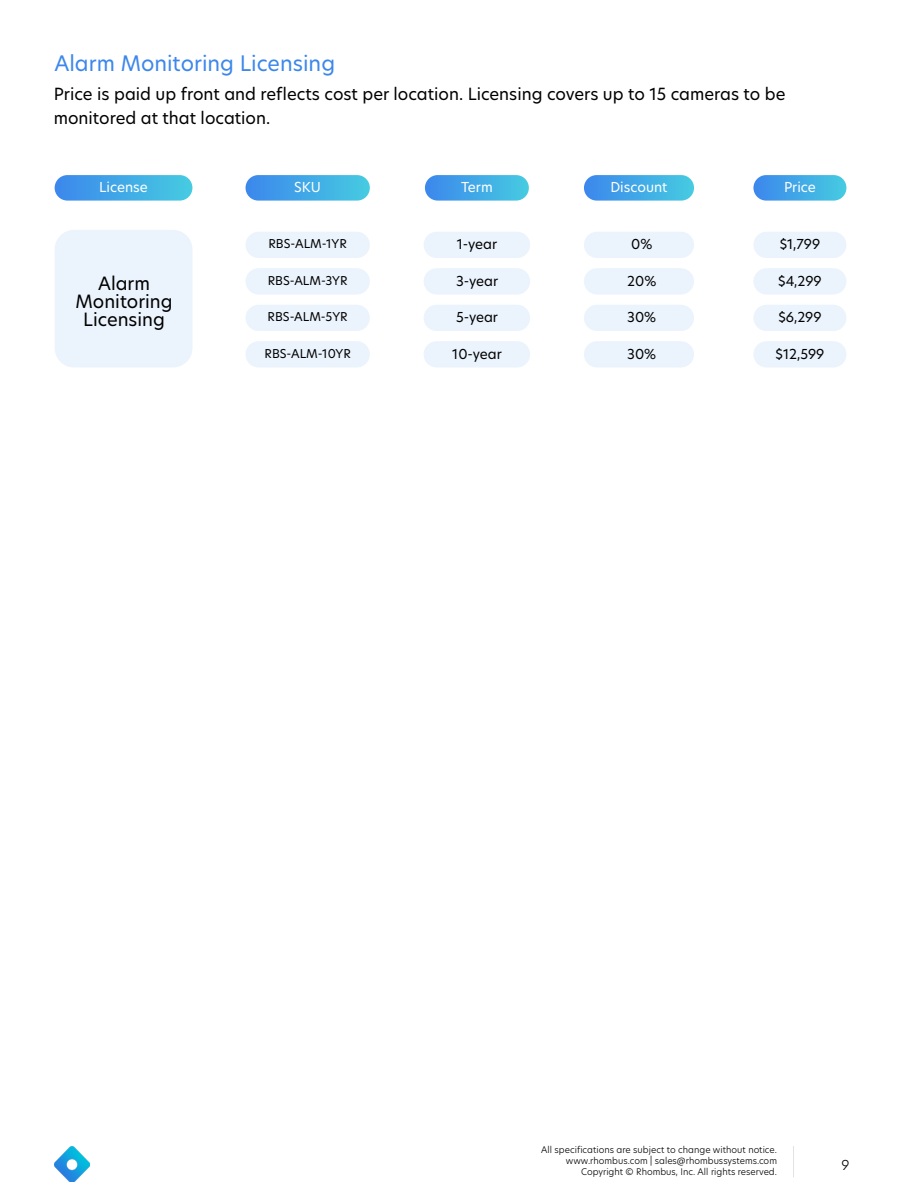
<style>
.page{position:relative;width:900px;height:1200px;background:#fff}
.page>*{position:absolute;margin:0;border:0;box-sizing:border-box;transform-origin:0 0}
.t1{font:21px "New Hero";color:#3c87ec}
.t2{font:18px/18px "New Hero";color:#000;text-align:center}
.t3{font:16.5px/24px "New Hero";color:#000}
.t4{font:13.5px "New Hero";color:#000}
.t5{font:13.5px "New Hero";color:#fff}
.t6{font:300 13.5px "New Hero";color:#000}
.t7{font:12px "New Hero";color:#000}
.t8{font:300 9px/10.8px "New Hero";color:#000;text-align:right}
</style>
<div class="page">
<img style="left:54px;top:1146px;width:36px;height:36px">
<hr style="left:793px;top:1146px;width:1px;height:32px;background:#2a2e30">
<div style="left:753px;top:232px;width:93px;height:26px;background:#ebf3fd;border-radius:13px"></div>
<div style="left:753px;top:268px;width:93px;height:27px;background:#ebf3fd;border-radius:13px"></div>
<div style="left:753px;top:305px;width:93px;height:26px;background:#ebf3fd;border-radius:13px"></div>
<div style="left:753px;top:341px;width:93px;height:26px;background:#ebf3fd;border-radius:13px"></div>
<div style="left:55px;top:230px;width:137px;height:137px;background:#ebf3fd;border-radius:20px"></div>
<div style="left:55px;top:175px;width:137px;height:26px;background:linear-gradient(to right,#3c87ec,#46cbe1);border-radius:13px"></div>
<div style="left:246px;top:175px;width:124px;height:26px;background:linear-gradient(to right,#3b87ec,#48cbe2);border-radius:13px"></div>
<div style="left:425px;top:175px;width:104px;height:26px;background:linear-gradient(to right,#3c87ec,#48cbe2);border-radius:13px"></div>
<div style="left:584px;top:175px;width:110px;height:26px;background:linear-gradient(to right,#3d88ec,#47cbe1);border-radius:13px"></div>
<div style="left:753px;top:175px;width:93px;height:26px;background:linear-gradient(to right,#4089ec,#44cae1);border-radius:13px"></div>
<div style="left:246px;top:232px;width:124px;height:26px;background:#ebf3fd;border-radius:13px"></div>
<div style="left:246px;top:268px;width:124px;height:27px;background:#ebf3fd;border-radius:13px"></div>
<div style="left:246px;top:305px;width:124px;height:26px;background:#ebf3fd;border-radius:13px"></div>
<div style="left:246px;top:341px;width:124px;height:26px;background:#ebf3fd;border-radius:13px"></div>
<div style="left:424px;top:232px;width:106px;height:26px;background:#ebf3fd;border-radius:13px"></div>
<div style="left:424px;top:268px;width:106px;height:27px;background:#ebf3fd;border-radius:13px"></div>
<div style="left:424px;top:305px;width:106px;height:26px;background:#ebf3fd;border-radius:13px"></div>
<div style="left:424px;top:341px;width:106px;height:26px;background:#ebf3fd;border-radius:13px"></div>
<div style="left:584px;top:232px;width:110px;height:26px;background:#ebf3fd;border-radius:13px"></div>
<div style="left:584px;top:268px;width:110px;height:27px;background:#ebf3fd;border-radius:13px"></div>
<div style="left:584px;top:305px;width:110px;height:26px;background:#ebf3fd;border-radius:13px"></div>
<div style="left:584px;top:341px;width:110px;height:26px;background:#ebf3fd;border-radius:13px"></div>
<p class="t1" style="left:54px;top:49px;width:282px">Alarm Monitoring Licensing</p>
<p class="t3" style="left:54px;top:81px;width:733px">Price is paid up front and reflects cost per location. Licensing covers up to 15 cameras to be monitored at that location.</p>
<p class="t5" style="left:99px;top:178px;width:50px">License</p>
<p class="t5" style="left:294px;top:178px;width:28px">SKU</p>
<p class="t5" style="left:461px;top:178px;width:33px">Term</p>
<p class="t5" style="left:610px;top:178px;width:59px">Discount</p>
<p class="t5" style="left:784px;top:178px;width:33px">Price</p>
<p class="t2" style="left:76px;top:274px;width:99px">Alarm<br>Monitoring<br>Licensing</p>
<p class="t7" style="left:268px;top:236px;width:80px">RBS-ALM-1YR</p>
<p class="t7" style="left:268px;top:272px;width:81px">RBS-ALM-3YR</p>
<p class="t7" style="left:268px;top:309px;width:82px">RBS-ALM-5YR</p>
<p class="t7" style="left:265px;top:345px;width:88px">RBS-ALM-10YR</p>
<p class="t4" style="left:457px;top:235px;width:42px">1-year</p>
<p class="t4" style="left:456px;top:272px;width:44px">3-year</p>
<p class="t4" style="left:456px;top:308px;width:43px">5-year</p>
<p class="t4" style="left:452px;top:345px;width:51px">10-year</p>
<p class="t4" style="left:631px;top:235px;width:23px">0%</p>
<p class="t4" style="left:627px;top:272px;width:31px">20%</p>
<p class="t4" style="left:627px;top:308px;width:30px">30%</p>
<p class="t4" style="left:627px;top:345px;width:30px">30%</p>
<p class="t4" style="left:780px;top:235px;width:42px">$1,799</p>
<p class="t4" style="left:778px;top:272px;width:45px">$4,299</p>
<p class="t4" style="left:778px;top:308px;width:45px">$6,299</p>
<p class="t4" style="left:776px;top:345px;width:50px">$12,599</p>
<p class="t8" style="left:541px;top:1144px;width:237px">All specifications are subject to change without notice. www.rhombus.com | sales@rhombussystems.com<br>Copyright © Rhombus, Inc. All rights reserved.</p>
<h3 class="t6" style="left:842px;top:1155px;width:9px">9</h3>
</div>
